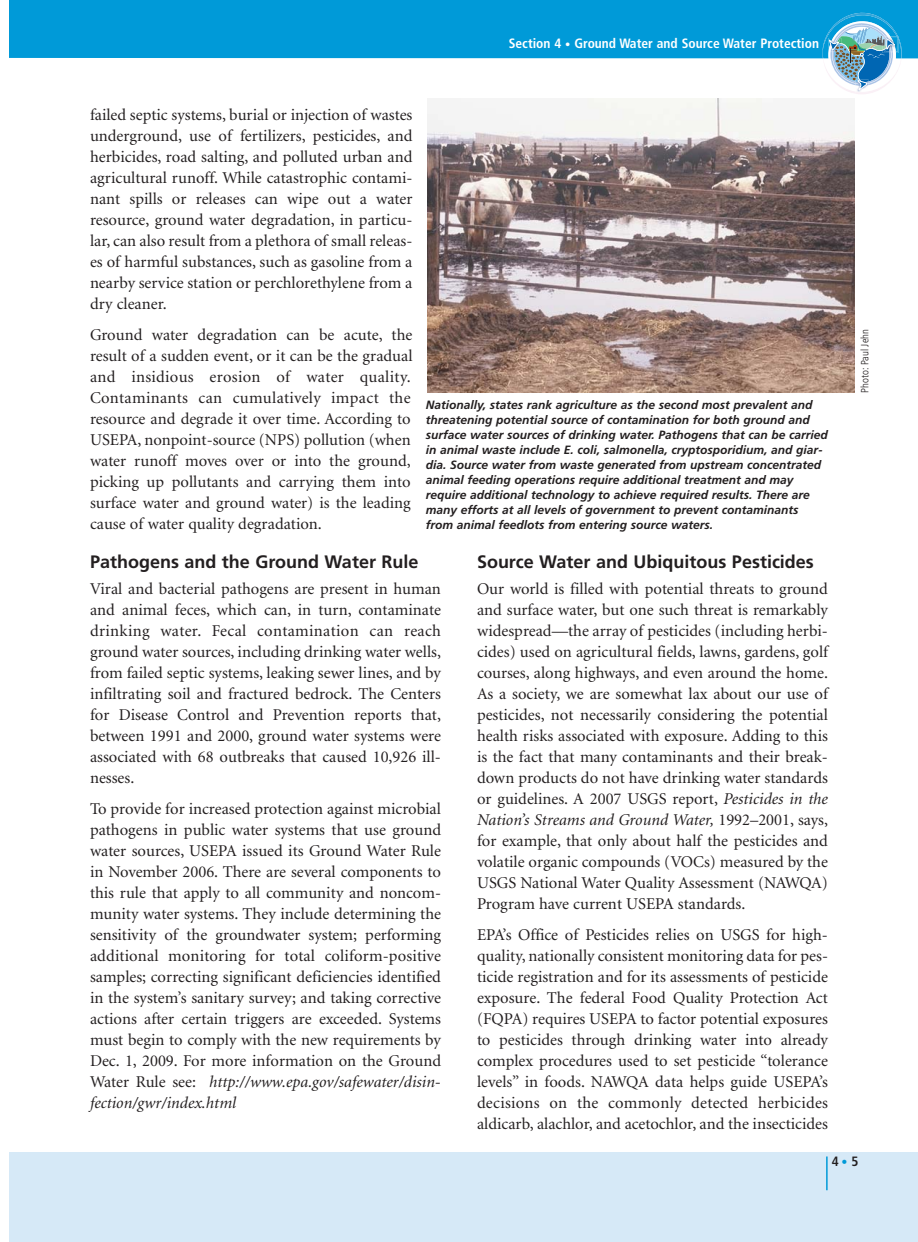
<style>
.page{position:relative;width:918px;height:1242px;background:#fff}
.page>*{position:absolute;margin:0;border:0;box-sizing:border-box;transform-origin:0 0}
.t1{font:700 18px "Frutiger";color:#231f20}
.t2{font:16.5px/21px "Minion";color:#231f20;text-align:justify}
.t3{font:700 condensed 13.5px "Frutiger";color:#fff}
.t4{font:700 condensed 13.5px "Frutiger";color:#231f20}
.t5{font:italic 700 12px/15px "Frutiger";color:#231f20}
.t6{font:300 condensed 10.5px "Frutiger";color:#231f20}
.s1{font-size:10.5px}
.s2{font-style:italic}
.s3{font-size:12px;color:#009ad8}
</style>
<div class="page">
<div style="left:9px;top:1152px;width:909px;height:90px;background:#d6e9f7"></div>
<div style="left:9px;top:0;width:909px;height:58px;background:#009ad8"></div>
<svg style="left:822px;top:1px;width:80px;height:93px"></svg>
<hr style="left:826px;top:1156px;width:2px;height:34px;background:#009ad8">
<img style="left:428px;top:98px;width:426px;height:294px">
<p class="t3" style="left:509px;top:38px;width:312px">Section 4 <span class="s1">•</span> Ground Water and Source Water Protection</p>
<p class="t2" style="left:90px;top:105px;width:324px">failed septic systems, burial or injection of wastes underground, use of fertilizers, pesticides, and herbicides, road salting, and polluted urban and agricultural runoff. While catastrophic contami&shy;nant spills or releases can wipe out a water resource, ground water degradation, in particu&shy;lar, can also result from a plethora of small releas&shy;es of harmful substances, such as gasoline from a nearby service station or perchlorethylene from a dry cleaner.</p>
<p class="t2" style="left:90px;top:326px;width:324px">Ground water degradation can be acute, the result of a sudden event, or it can be the gradual and insidious erosion of water quality.<br>Contaminants can cumulatively impact the resource and degrade it over time. According to USEPA, nonpoint-source (NPS) pollution (when water runoff moves over or into the ground, picking up pollutants and carrying them into surface water and ground water) is the leading cause of water quality degradation.</p>
<p class="t1" style="left:90px;top:555px;width:330px">Pathogens and the Ground Water Rule</p>
<p class="t2" style="left:90px;top:579px;width:353px">Viral and bacterial pathogens are present in human and animal feces, which can, in turn, contaminate drinking water. Fecal contamination can reach ground water sources, including drinking water wells, from failed septic systems, leaking sewer lines, and by infiltrating soil and fractured bedrock. The Centers for Disease Control and Prevention reports that, between 1991 and 2000, ground water systems were associated with 68 outbreaks that caused 10,926 ill&shy;nesses.</p>
<p class="t2" style="left:90px;top:800px;width:353px">To provide for increased protection against microbial pathogens in public water systems that use ground water sources, USEPA issued its Ground Water Rule in November 2006. There are several components to this rule that apply to all community and noncom&shy;munity water systems. They include determining the sensitivity of the groundwater system; performing additional monitoring for total coliform-positive samples; correcting significant deficiencies identified in the system’s sanitary survey; and taking corrective actions after certain triggers are exceeded. Systems must begin to comply with the new requirements by Dec. 1, 2009. For more information on the Ground Water Rule see: <span class="s2">http://www.epa.gov/safewater/disin&shy;fection/gwr/index.html</span></p>
<p class="t5" style="left:426px;top:399px;width:404px">Nationally, states rank agriculture as the second most prevalent and threatening potential source of contamination for both ground and surface water sources of drinking water. Pathogens that can be carried in animal waste include E. coli, salmonella, cryptosporidium, and giar&shy;dia. Source water from waste generated from upstream concentrated animal feeding operations require additional treatment and may require additional technology to achieve required results. There are many efforts at all levels of government to prevent contaminants from animal feedlots from entering source waters.</p>
<p class="t1" style="left:477px;top:555px;width:338px">Source Water and Ubiquitous Pesticides</p>
<p class="t2" style="left:477px;top:579px;width:353px">Our world is filled with potential threats to ground and surface water, but one such threat is remarkably widespread—the array of pesticides (including herbi&shy;cides) used on agricultural fields, lawns, gardens, golf courses, along highways, and even around the home.<br>As a society, we are somewhat lax about our use of pesticides, not necessarily considering the potential health risks associated with exposure. Adding to this is the fact that many contaminants and their break&shy;down products do not have drinking water standards or guidelines. A 2007 USGS report, <span class="s2">Pesticides in the Nation’s Streams and Ground Water,</span> 1992–2001, says, for example, that only about half the pesticides and volatile organic compounds (VOCs) measured by the USGS National Water Quality Assessment (NAWQA)<br>Program have current USEPA standards.</p>
<p class="t2" style="left:477px;top:926px;width:353px">EPA’s Office of Pesticides relies on USGS for high&shy;quality, nationally consistent monitoring data for pes&shy;ticide registration and for its assessments of pesticide exposure. The federal Food Quality Protection Act (FQPA) requires USEPA to factor potential exposures to pesticides through drinking water into already complex procedures used to set pesticide “tolerance levels” in foods. NAWQA data helps guide USEPA’s decisions on the commonly detected herbicides aldicarb, alachlor, and acetochlor, and the insecticides</p>
<p class="t6" style="left:861px;top:393px;width:65px;rotate:-90deg">Photo: Paul Jehn</p>
<p class="t4" style="left:832px;top:1156px;width:28px">4<span class="s3">•</span>5</p>
</div>
